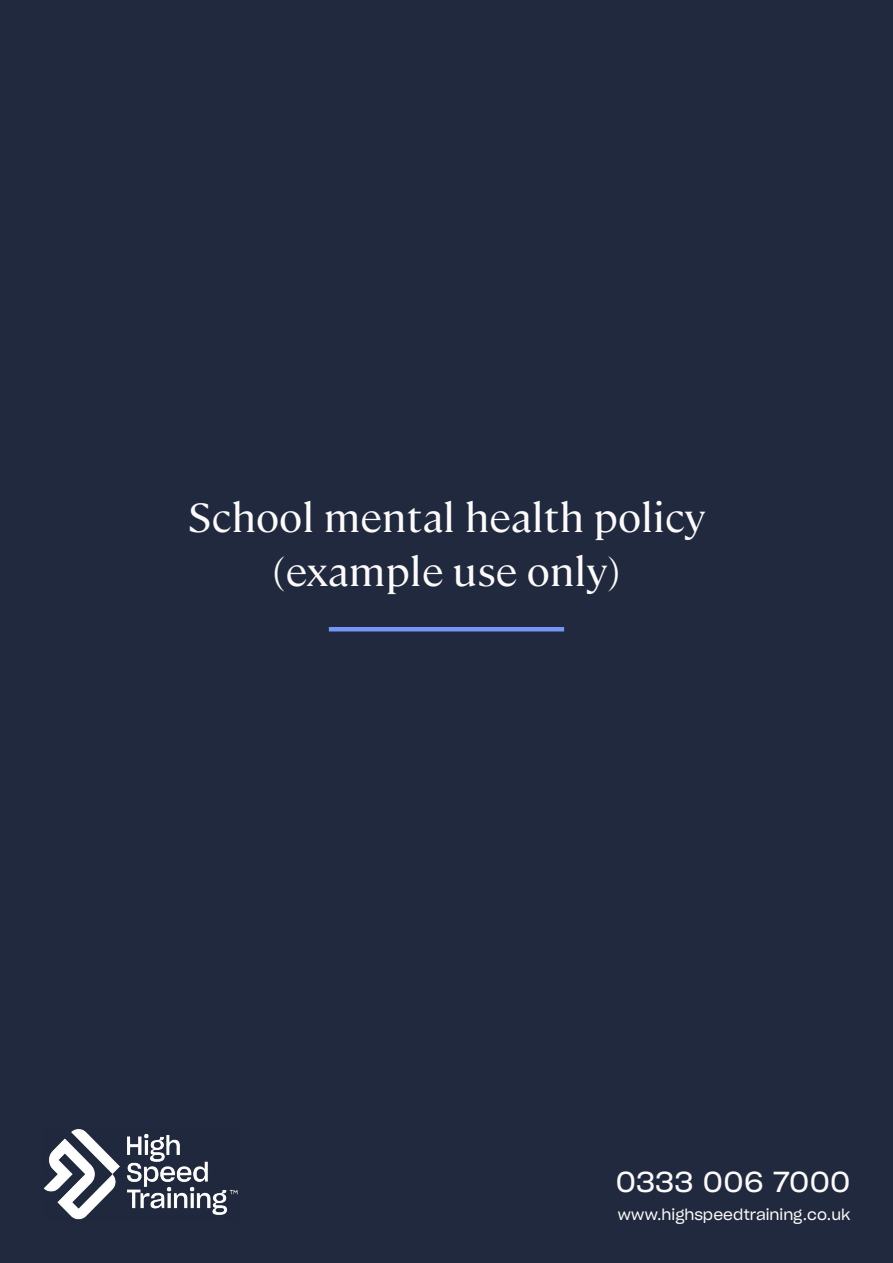
<style>
.page{position:relative;width:893px;height:1263px;background:#20293e}
.page>*{position:absolute;margin:0;border:0;box-sizing:border-box;transform-origin:0 0}
.t1{font:40.5px/54px "Cambon";color:#fcfafa;text-align:center;scale:1.04 1}
.t2{font:28.5px "Sharp Grotesk Book 20";letter-spacing:.005em;color:#fcfafa}
.t3{font:15px "Sharp Grotesk Book 20";color:#fcfafa}
</style>
<div class="page">
<img style="left:43px;top:1129px;width:195px;height:91px">
<hr style="left:329px;top:627px;width:235px;height:4px;background:#7396f7">
<p class="t1" style="left:188px;top:488px;width:499px">School mental health policy (example use only)</p>
<p class="t2" style="left:616px;top:1159px;width:236px">0333 006 7000</p>
<p class="t3" style="left:618px;top:1202px;width:234px">www.highspeedtraining.co.uk</p>
</div>
